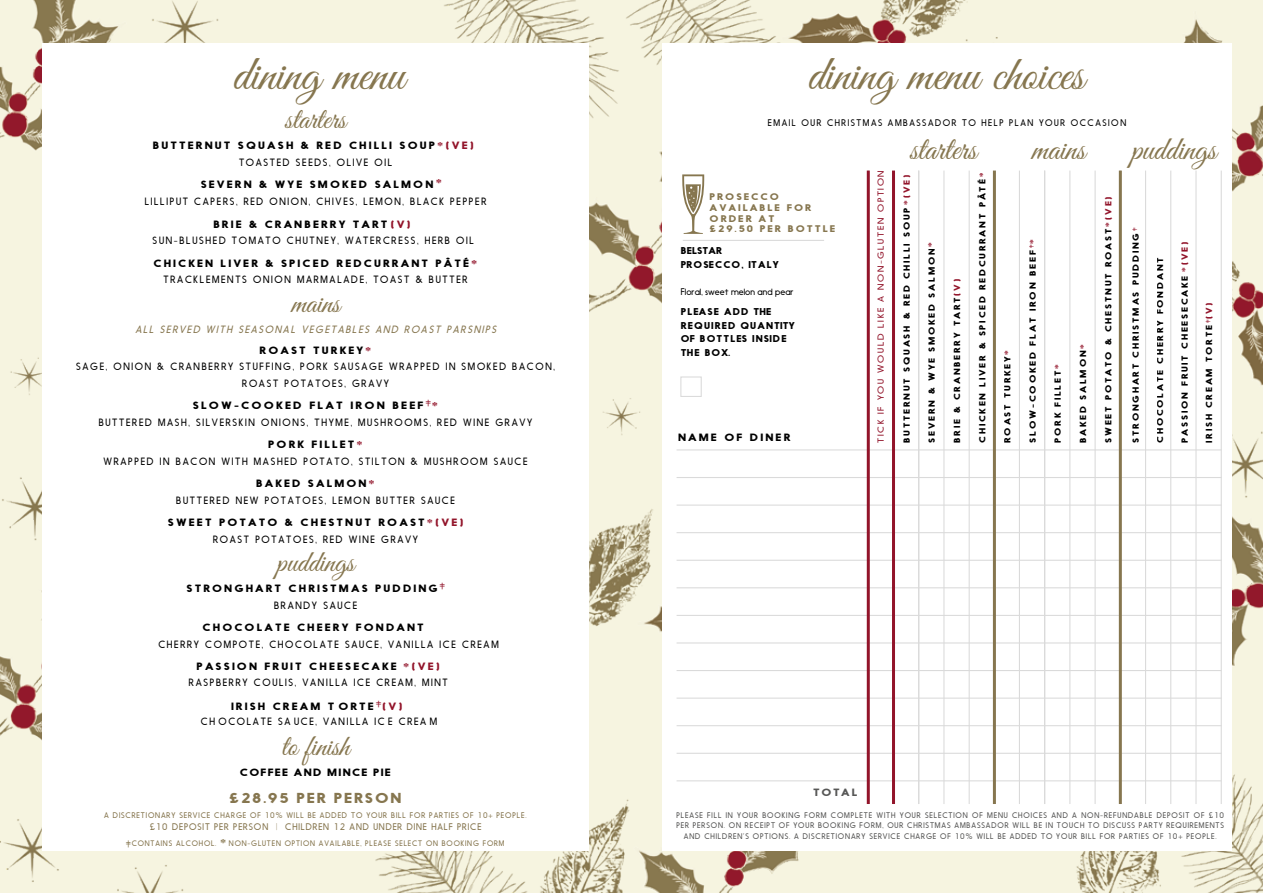
<style>
.page{position:relative;width:1263px;height:893px;background:#fff}
.page>*{position:absolute;margin:0;border:0;box-sizing:border-box;transform-origin:0 0}
.t1{font:49.5px "Great Vibes";color:#86764f}
.t2{font:33px "Great Vibes";color:#86764f}
.t3{font:30px "Great Vibes";color:#86764f}
.t4{font:13.5px "Nanami Bld";letter-spacing:.1em;color:#86764f;scale:1.17 1}
.t5{font:300 9.9px/16.5px "Nanami";letter-spacing:.17em;color:#000;text-align:center}
.t6{font:9.9px "Nanami Bld";letter-spacing:.17em;color:#000;scale:1.17 1}
.t7{font:italic 300 9.9px "Nanami";letter-spacing:.17em;color:#86764f}
.t8{font:9.9px "Nanami Bld";letter-spacing:.17em;color:#000;scale:1.19 1}
.t9{font:9.9px "Nanami Bld";letter-spacing:.1em;color:#000;scale:1.17 1}
.t10{font:9.9px "Nanami Bld";letter-spacing:.17em;color:#000;scale:1.18 1}
.t11{font:9.9px "Nanami Bld";letter-spacing:.125em;color:#575756;scale:1.18 1}
.t12{font:700 9.9px "Gill Sans";color:#92142a;scale:1.17 1}
.t13{font:9.3px/13.5px "Nanami Bld";letter-spacing:.095em;color:#000;scale:1.1 1}
.t14{font:9.3px/13.8px "Nanami Bld";color:#000;scale:1.1 1}
.t15{font:300 9px "Nanami";letter-spacing:.1em;color:#86764f}
.t16{font:300 9px "Nanami";letter-spacing:.17em;color:#000}
.t17{font:9px/10.8px "Nanami Bld";letter-spacing:.17em;color:#86764f;scale:1.18 1}
.t18{font:300 9px "Nanami";color:#000}
.t19{font:8.25px "Nanami Bld";letter-spacing:.17em;color:#000;scale:1.17 1}
.t20{font:300 8.25px "Nanami";letter-spacing:.17em;color:#92142a;scale:1.17 1}
.t21{font:8.25px "Nanami Bld";letter-spacing:.17em;color:#000;scale:1.19 1}
.t22{font:700 8.25px "Gill Sans";color:#92142a;scale:1.17 1}
.t23{font:300 7.65px/10.5px "Nanami";letter-spacing:.11em;color:#575756;text-align:center}
.t24{font:300 7.65px "Nanami";letter-spacing:.11em;color:#86764f}
.t25{font:300 7.5px "Nanami";letter-spacing:.115em;color:#86764f}
.s1{font-family:"Gill Sans";font-weight:700;color:#92142a}
.s2{color:#92142a}
.s3{font-weight:100}
.s4{font-family:"Gill Sans";font-weight:700;font-size:9.9px}
</style>
<div class="page">
<img style="left:0;top:0;width:1263px;height:893px">
<div style="left:43px;top:43px;width:546px;height:807px;background:#fff"></div>
<div style="left:662px;top:43px;width:570px;height:807px;background:#fff"></div>
<hr style="left:1145px;top:171px;width:1px;height:633px;background:#dadada">
<hr style="left:1170px;top:171px;width:1px;height:633px;background:#dadada">
<hr style="left:1195px;top:171px;width:1px;height:633px;background:#dadada">
<hr style="left:1221px;top:171px;width:1px;height:633px;background:#dadada">
<hr style="left:1094px;top:171px;width:2px;height:633px;background:#dadada">
<hr style="left:1069px;top:171px;width:1px;height:633px;background:#dadada">
<hr style="left:1044px;top:171px;width:1px;height:633px;background:#dadada">
<hr style="left:1019px;top:171px;width:1px;height:633px;background:#dadada">
<hr style="left:676px;top:449px;width:545px;height:1px;background:#dadada">
<hr style="left:676px;top:477px;width:545px;height:1px;background:#dadada">
<hr style="left:676px;top:505px;width:545px;height:1px;background:#dadada">
<hr style="left:676px;top:532px;width:545px;height:1px;background:#dadada">
<hr style="left:676px;top:560px;width:545px;height:1px;background:#dadada">
<hr style="left:676px;top:587px;width:545px;height:1px;background:#dadada">
<hr style="left:676px;top:725px;width:545px;height:1px;background:#dadada">
<hr style="left:676px;top:615px;width:545px;height:1px;background:#dadada">
<hr style="left:676px;top:753px;width:545px;height:1px;background:#dadada">
<hr style="left:676px;top:642px;width:545px;height:1px;background:#dadada">
<hr style="left:676px;top:780px;width:545px;height:1px;background:#dadada">
<hr style="left:676px;top:670px;width:545px;height:1px;background:#dadada">
<hr style="left:676px;top:698px;width:545px;height:1px;background:#dadada">
<hr style="left:993px;top:171px;width:3px;height:633px;background:#86764f">
<hr style="left:1119px;top:171px;width:3px;height:633px;background:#86764f">
<hr style="left:969px;top:171px;width:1px;height:633px;background:#dadada">
<hr style="left:943px;top:171px;width:1px;height:633px;background:#dadada">
<hr style="left:918px;top:171px;width:1px;height:633px;background:#dadada">
<hr style="left:683px;top:240px;width:141px;height:1px;background:#dadada">
<div style="left:680px;top:376px;width:22px;height:21px;border:1px solid #dadada"></div>
<svg style="left:682px;top:174px;width:22px;height:60px"></svg>
<hr style="left:892px;top:171px;width:3px;height:633px;background:#92142a">
<hr style="left:867px;top:171px;width:3px;height:633px;background:#92142a">
<h1 class="t1" style="left:233px;top:46px;width:174px">dining menu</h1>
<h1 class="t1" style="left:807px;top:46px;width:279px">dining menu choices</h1>
<h3 class="t3" style="left:285px;top:103px;width:62px">starters</h3>
<p class="t6" style="left:153px;top:140px;width:276px">BUTTERNUT SQUASH &amp; RED CHILLI SOUP<span class="s1">*</span><span class="s2">(VE)</span></p>
<p class="t5" style="left:239px;top:154px;width:155px">TOASTED SEEDS, OLIVE OIL</p>
<p class="t6" style="left:201px;top:179px;width:201px">SEVERN &amp; WYE SMOKED SALMON</p>
<p class="t5" style="left:145px;top:193px;width:343px">LILLIPUT CAPERS, RED ONION, CHIVES, LEMON, BLACK PEPPER</p>
<p class="t6" style="left:213px;top:218px;width:170px">BRIE &amp; CRANBERRY TART<span class="s2">(V)</span></p>
<p class="t12" style="left:436px;top:177px;width:6px">*</p>
<p class="t5" style="left:153px;top:232px;width:323px">SUN-BLUSHED TOMATO CHUTNEY, WATERCRESS, HERB OIL</p>
<p class="t6" style="left:153px;top:257px;width:278px">CHICKEN LIVER &amp; SPICED REDCURRANT PÂTÉ<span class="s1">*</span></p>
<p class="t5" style="left:164px;top:271px;width:305px">TRACKLEMENTS ONION MARMALADE, TOAST &amp; BUTTER</p>
<h3 class="t3" style="left:291px;top:286px;width:50px">mains</h3>
<p class="t7" style="left:135px;top:323px;width:362px">ALL SERVED WITH SEASONAL VEGETABLES AND ROAST PARSNIPS</p>
<p class="t6" style="left:260px;top:344px;width:97px">ROAST TURKEY<span class="s1">*</span></p>
<p class="t5" style="left:76px;top:358px;width:480px">SAGE, ONION &amp; CRANBERRY STUFFING, PORK SAUSAGE WRAPPED IN SMOKED BACON,<br>ROAST POTATOES, GRAVY</p>
<p class="t8" style="left:193px;top:399px;width:207px">SLOW-COOKED FLAT IRON BEEF<sup>‡</sup><span class="s1">*</span></p>
<p class="t5" style="left:99px;top:414px;width:435px">BUTTERED MASH, SILVERSKIN ONIONS, THYME, MUSHROOMS, RED WINE GRAVY</p>
<p class="t6" style="left:268px;top:438px;width:82px">PORK FILLET<span class="s1">*</span></p>
<p class="t5" style="left:103px;top:453px;width:426px">WRAPPED IN BACON WITH MASHED POTATO, STILTON &amp; MUSHROOM SAUCE</p>
<p class="t6" style="left:256px;top:477px;width:102px">BAKED SALMON<span class="s1">*</span></p>
<p class="t5" style="left:176px;top:492px;width:280px">BUTTERED NEW POTATOES, LEMON BUTTER SAUCE</p>
<p class="t6" style="left:168px;top:516px;width:254px">SWEET POTATO &amp; CHESTNUT ROAST<span class="s1">*</span><span class="s2">(VE)</span></p>
<p class="t5" style="left:213px;top:531px;width:207px">ROAST POTATOES, RED WINE GRAVY</p>
<h3 class="t3" style="left:277px;top:545px;width:79px">puddings</h3>
<p class="t6" style="left:186px;top:582px;width:222px">STRONGHART CHRISTMAS PUDDING<sup>‡</sup></p>
<p class="t5" style="left:274px;top:597px;width:85px">BRANDY SAUCE</p>
<p class="t6" style="left:203px;top:621px;width:191px">CHOCOLATE CHEERY FONDANT</p>
<p class="t5" style="left:158px;top:636px;width:342px">CHERRY COMPOTE, CHOCOLATE SAUCE, VANILLA ICE CREAM</p>
<p class="t6" style="left:197px;top:660px;width:209px">PASSION FRUIT CHEESECAKE <span class="s1">*</span><span class="s2">(VE)</span></p>
<p class="t5" style="left:189px;top:675px;width:260px">RASPBERRY COULIS, VANILLA ICE CREAM, MINT</p>
<p class="t6" style="left:231px;top:700px;width:148px">IRISH CREAM T ORTE<sup>‡</sup><span class="s2">(V)</span></p>
<p class="t5" style="left:201px;top:714px;width:238px">CH OCOLATE SA UCE, VANILLA IC E CREA M</p>
<h3 class="t3" style="left:282px;top:730px;width:69px">to finish</h3>
<p class="t9" style="left:240px;top:767px;width:131px">COFFEE AND MINCE PIE</p>
<h3 class="t4" style="left:229px;top:790px;width:149px">£28.95 PER PERSON</h3>
<p class="t24" style="left:104px;top:811px;width:424px">A DISCRETIONARY SERVICE CHARGE OF 10% WILL BE ADDED TO YOUR BILL FOR PARTIES OF 10+ PEOPLE.</p>
<p class="t15" style="left:150px;top:822px;width:333px">£10 DEPOSIT PER PERSON <span class="s3">|</span> CHILDREN 12 AND UNDER DINE HALF PRICE</p>
<p class="t25" style="left:126px;top:839px;width:380px">‡CONTAINS ALCOHOL. <span class="s4">*</span> NON-GLUTEN OPTION AVAILABLE, PLEASE SELECT ON BOOKING FORM</p>
<p class="t16" style="left:768px;top:118px;width:360px">EMAIL OUR CHRISTMAS AMBASSADOR TO HELP PLAN YOUR OCCASION</p>
<h2 class="t2" style="left:910px;top:131px;width:68px">starters</h2>
<h2 class="t2" style="left:1032px;top:131px;width:55px">mains</h2>
<h2 class="t2" style="left:1131px;top:131px;width:87px">puddings</h2>
<p class="t20" style="left:876px;top:443px;width:234px;rotate:-90deg">TICK IF YOU WOULD LIKE A NON-GLUTEN OPTION</p>
<p class="t19" style="left:977px;top:443px;width:232px;rotate:-90deg">CHICKEN LIVER &amp; SPICED REDCURRANT PÂTÉ<span class="s1">*</span></p>
<p class="t19" style="left:902px;top:443px;width:230px;rotate:-90deg">BUTTERNUT SQUASH &amp; RED CHILLI SOUP<span class="s1">*</span><span class="s2">(VE)</span></p>
<p class="t17" style="left:710px;top:191px;width:108px">PROSECCO<br>AVAILABLE FOR<br>ORDER AT<br>£29.50 PER BOTTLE</p>
<p class="t14" style="left:681px;top:244px;width:91px">BELSTAR<br>PROSECCO, ITALY</p>
<p class="t18" style="left:681px;top:287px;width:114px">Floral, sweet melon and pear</p>
<p class="t13" style="left:681px;top:305px;width:105px">PLEASE ADD THE<br>REQUIRED QUANTITY<br>OF BOTTLES INSIDE<br>THE BOX.</p>
<p class="t19" style="left:1103px;top:443px;width:212px;rotate:-90deg">SWEET POTATO &amp; CHESTNUT ROAST<span class="s1">*</span><span class="s2">(VE)</span></p>
<p class="t19" style="left:1131px;top:443px;width:185px;rotate:-90deg">STRONGHART CHRISTMAS PUDDING <sup>‡</sup></p>
<p class="t21" style="left:1027px;top:443px;width:172px;rotate:-90deg">SLOW-COOKED FLAT IRON BEEF <sup>‡</sup><span class="s1">*</span></p>
<p class="t19" style="left:1180px;top:443px;width:173px;rotate:-90deg">PASSION FRUIT CHEESECAKE <span class="s1">*</span><span class="s2">(VE)</span></p>
<p class="t22" style="left:926px;top:247px;width:5px;rotate:-90deg">*</p>
<p class="t19" style="left:927px;top:443px;width:172px;rotate:-90deg">SEVERN &amp; WYE SMOKED SALMON<span class="s1">*</span></p>
<p class="t19" style="left:1155px;top:443px;width:160px;rotate:-90deg">CHOCOLATE CHERRY FONDANT</p>
<p class="t19" style="left:952px;top:443px;width:141px;rotate:-90deg">BRIE &amp; CRANBERRY TART<span class="s2">(V)</span></p>
<p class="t19" style="left:1204px;top:443px;width:122px;rotate:-90deg">IRISH CREAM TORTE <sup>‡</sup><span class="s2">(V)</span></p>
<p class="t19" style="left:1078px;top:443px;width:86px;rotate:-90deg">BAKED SALMON<span class="s1">*</span></p>
<p class="t19" style="left:1002px;top:443px;width:81px;rotate:-90deg">ROAST TURKEY<span class="s1">*</span></p>
<p class="t19" style="left:1053px;top:443px;width:68px;rotate:-90deg">PORK FILLET<span class="s1">*</span></p>
<p class="t10" style="left:678px;top:432px;width:97px">NAME OF DINER</p>
<p class="t11" style="left:813px;top:786px;width:39px">TOTAL</p>
<p class="t23" style="left:676px;top:810px;width:549px">PLEASE FILL IN YOUR BOOKING FORM COMPLETE WITH YOUR SELECTION OF MENU CHOICES AND A NON-REFUNDABLE DEPOSIT OF £10<br>PER PERSON. ON RECEIPT OF YOUR BOOKING FORM, OUR CHRISTMAS AMBASSADOR WILL BE IN TOUCH TO DISCUSS PARTY REQUIREMENTS<br>AND CHILDREN’S OPTIONS. A DISCRETIONARY SERVICE CHARGE OF 10% WILL BE ADDED TO YOUR BILL FOR PARTIES OF 10+ PEOPLE.</p>
</div>
